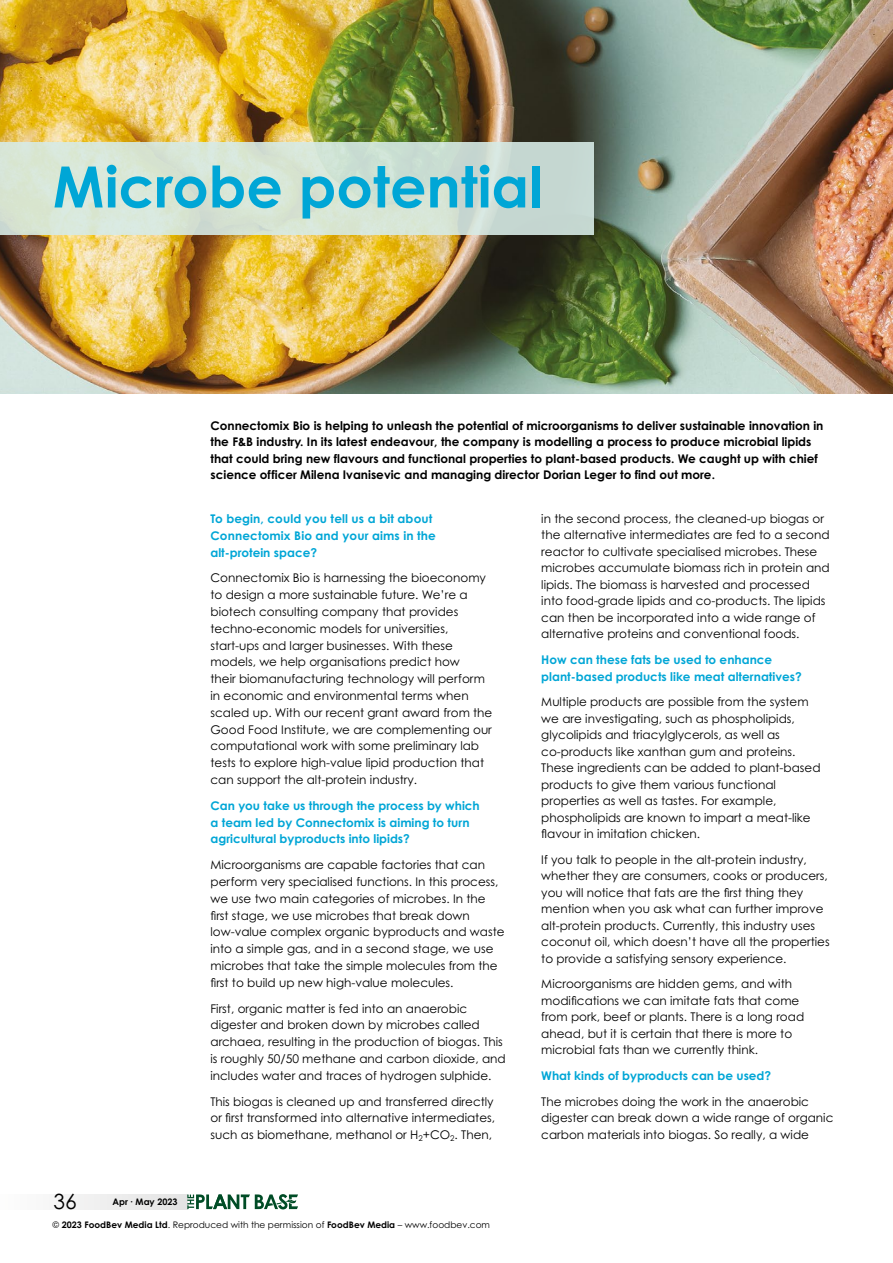
<style>
.page{position:relative;width:893px;height:1263px;background:#fff}
.page>*{position:absolute;margin:0;border:0;box-sizing:border-box;transform-origin:0 0}
.Main_heading{font:700 57px "Century Gothic Pro";color:#00a6d6}
.t1{font:21px "Century Gothic Pro";color:#000}
.Main_body{font:12px/16.5px "Century Gothic Pro";color:#000}
.Main_body-2{font:700 12px/16.5px "Century Gothic Pro";color:#000}
.Main_body-3{font:700 12px/16.8px "Century Gothic Pro";color:#00a6d6}
.BodyCopy{font:9px "Century Gothic Pro";color:#000}
.t2{font:700 9px "Century Gothic Pro";color:#000}
.s1{font-weight:700}
</style>
<div class="page">
<div style="left:0;top:1194px;width:187px;height:15px;background:#f1f1f1"></div>
<svg style="left:187px;top:1194px;width:111px;height:15px"></svg>
<img style="left:0;top:0;width:893px;height:393px">
<div style="left:0;top:142px;width:594px;height:93px;background:linear-gradient(to right,#ddead8,#c8dad2)"></div>
<p class="Main_heading" style="left:53px;top:151px;width:491px">Microbe potential</p>
<h2 class="t1" style="left:54px;top:1189px;width:25px">36</h2>
<p class="t2" style="left:113px;top:1196px;width:66px">Apr ∙ May 2023</p>
<p class="Main_body-2" style="left:210px;top:417px;width:614px">Connectomix Bio is helping to unleash the potential of microorganisms to deliver sustainable innovation in the F&amp;B industry. In its latest endeavour, the company is modelling a process to produce microbial lipids that could bring new flavours and functional properties to plant-based products. We caught up with chief science officer Milena Ivanisevic and managing director Dorian Leger to find out more.</p>
<p class="Main_body-3" style="left:210px;top:510px;width:227px">To begin, could you tell us a bit about<br>Connectomix Bio and your aims in the</p>
<p class="Main_body-3" style="left:210px;top:544px;width:108px">alt-protein space?</p>
<p class="Main_body" style="left:210px;top:570px;width:277px">Connectomix Bio is harnessing the bioeconomy</p>
<p class="Main_body" style="left:210px;top:586px;width:259px">to design a more sustainable future. We’re a biotech consulting company that provides</p>
<p class="Main_body" style="left:210px;top:620px;width:239px">techno-economic models for universities,</p>
<p class="Main_body" style="left:210px;top:637px;width:283px">start-ups and larger businesses. With these models, we help organisations predict how<br>their biomanufacturing technology will perform in economic and environmental terms when scaled up. With our recent grant award from the Good Food Institute, we are complementing our computational work with some preliminary lab</p>
<p class="Main_body" style="left:210px;top:754px;width:275px">tests to explore high-value lipid production that can support the alt-protein industry.</p>
<p class="Main_body-3" style="left:210px;top:797px;width:271px">Can you take us through the process by which a team led by Connectomix is aiming to turn agricultural byproducts into lipids?</p>
<p class="Main_body" style="left:210px;top:856px;width:289px">Microorganisms are capable factories that can perform very specialised functions. In this process, we use two main categories of microbes. In the</p>
<p class="Main_body" style="left:210px;top:907px;width:261px">first stage, we use microbes that break down</p>
<p class="Main_body" style="left:210px;top:923px;width:296px">low-value complex organic byproducts and waste into a simple gas, and in a second stage, we use microbes that take the simple molecules from the first to build up new high-value molecules.</p>
<p class="Main_body" style="left:210px;top:1000px;width:297px">First, organic matter is fed into an anaerobic digester and broken down by microbes called archaea, resulting in the production of biogas. This is roughly 50/50 methane and carbon dioxide, and includes water and traces of hydrogen sulphide.</p>
<p class="Main_body" style="left:210px;top:1093px;width:286px">This biogas is cleaned up and transferred directly or first transformed into alternative intermediates, such as biomethane, methanol or H<sub>2</sub>+CO<sub>2</sub>. Then,</p>
<p class="Main_body" style="left:541px;top:510px;width:290px">in the second process, the cleaned-up biogas or the alternative intermediates are fed to a second reactor to cultivate specialised microbes. These microbes accumulate biomass rich in protein and lipids. The biomass is harvested and processed into food-grade lipids and co-products. The lipids can then be incorporated into a wide range of alternative proteins and conventional foods.</p>
<p class="Main_body-3" style="left:541px;top:651px;width:232px">How can these fats be used to enhance</p>
<p class="Main_body-3" style="left:541px;top:668px;width:262px">plant-based products like meat alternatives?</p>
<p class="Main_body" style="left:541px;top:693px;width:269px">Multiple products are possible from the system</p>
<p class="Main_body" style="left:541px;top:710px;width:255px">we are investigating, such as phospholipids,</p>
<p class="Main_body" style="left:541px;top:726px;width:240px">glycolipids and triacylglycerols, as well as</p>
<p class="Main_body" style="left:541px;top:743px;width:281px">co-products like xanthan gum and proteins.<br>These ingredients can be added to plant-based products to give them various functional</p>
<p class="Main_body" style="left:541px;top:792px;width:271px">properties as well as tastes. For example, phospholipids are known to impart a meat-like flavour in imitation chicken.</p>
<p class="Main_body" style="left:541px;top:851px;width:290px">If you talk to people in the alt-protein industry, whether they are consumers, cooks or producers, you will notice that fats are the first thing they mention when you ask what can further improve alt-protein products. Currently, this industry uses coconut oil, which doesn’t have all the properties to provide a satisfying sensory experience.</p>
<p class="Main_body" style="left:541px;top:975px;width:260px">Microorganisms are hidden gems, and with modifications we can imitate fats that come</p>
<p class="Main_body" style="left:541px;top:1008px;width:264px">from pork, beef or plants. There is a long road ahead, but it is certain that there is more to microbial fats than we currently think.</p>
<p class="Main_body-3" style="left:541px;top:1067px;width:231px">What kinds of byproducts can be used?</p>
<p class="Main_body" style="left:541px;top:1093px;width:294px">The microbes doing the work in the anaerobic digester can break down a wide range of organic carbon materials into biogas. So really, a wide</p>
<p class="BodyCopy" style="left:53px;top:1219px;width:439px">© <span class="s1">2023 FoodBev Media Ltd</span>. Reproduced with the permission of <span class="s1">FoodBev Media</span> – www.foodbev.com</p>
</div>
